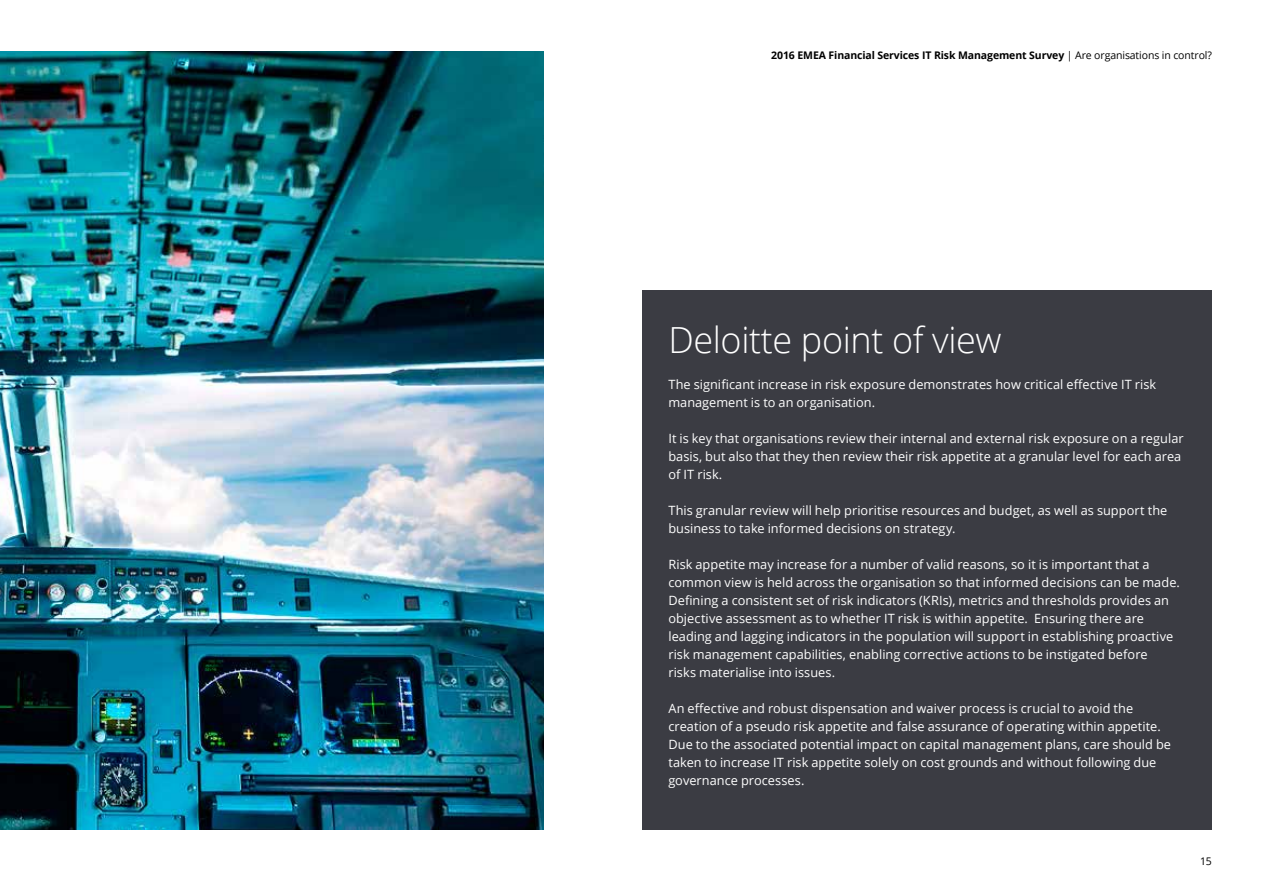
<style>
.page{position:relative;width:1263px;height:893px;background:#fff}
.page>*{position:absolute;margin:0;border:0;box-sizing:border-box;transform-origin:0 0}
.t1{font:300 36px "Open Sans";letter-spacing:-.01em;color:#fff}
.t2{font:12.75px/18px "Open Sans";letter-spacing:.005em;color:#fff}
.t3{font:700 10.5px "Open Sans";letter-spacing:-.01em;color:#000}
.t4{font:10.5px "Open Sans";color:#000}
.s1{font-weight:400}
</style>
<div class="page">
<img style="left:0;top:51px;width:544px;height:778px">
<div style="left:642px;top:290px;width:570px;height:539px;background:#3b3c43"></div>
<p class="t3" style="left:771px;top:48px;width:442px">2016 EMEA Financial Services IT Risk Management Survey <span class="s1">| Are organisations in control?</span></p>
<h1 class="t1" style="left:668px;top:315px;width:335px">Deloitte point of view</h1>
<p class="t2" style="left:668px;top:375px;width:489px">The significant increase in risk exposure demonstrates how critical effective IT risk management is to an organisation.</p>
<p class="t2" style="left:668px;top:429px;width:517px">It is key that organisations review their internal and external risk exposure on a regular basis, but also that they then review their risk appetite at a granular level for each area of IT risk.</p>
<p class="t2" style="left:668px;top:501px;width:500px">This granular review will help prioritise resources and budget, as well as support the business to take informed decisions on strategy.</p>
<p class="t2" style="left:668px;top:555px;width:513px">Risk appetite may increase for a number of valid reasons, so it is important that a common view is held across the organisation so that informed decisions can be made.<br>Defining a consistent set of risk indicators (KRIs), metrics and thresholds provides an objective assessment as to whether IT risk is within appetite. Ensuring there are leading and lagging indicators in the population will support in establishing proactive risk management capabilities, enabling corrective actions to be instigated before<br>risks materialise into issues.</p>
<p class="t2" style="left:668px;top:699px;width:504px">An effective and robust dispensation and waiver process is crucial to avoid the creation of a pseudo risk appetite and false assurance of operating within appetite.<br>Due to the associated potential impact on capital management plans, care should be taken to increase IT risk appetite solely on cost grounds and without following due governance processes.</p>
<p class="t4" style="left:1200px;top:854px;width:13px">15</p>
</div>
